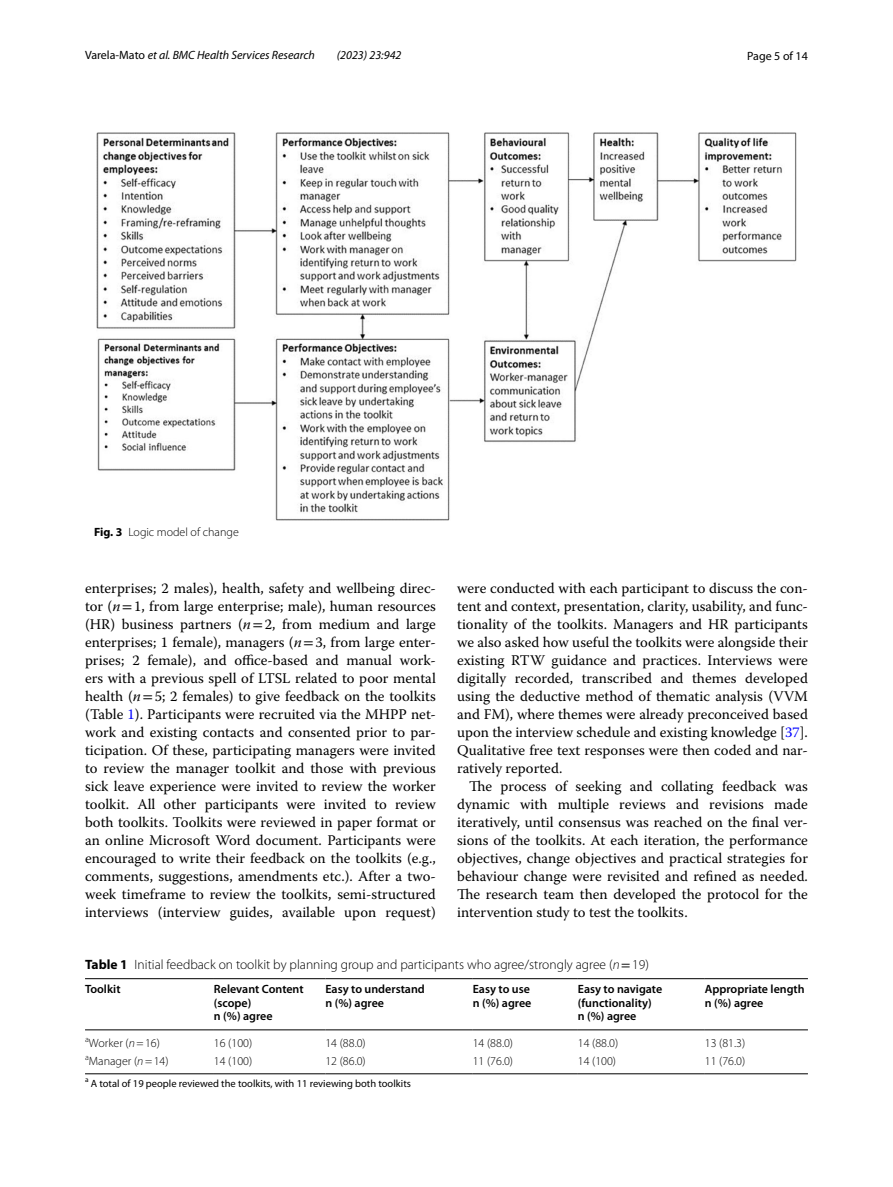
<style>
.page{position:relative;width:893px;height:1187px;background:#fff}
.page>*{position:absolute;margin:0;border:0;box-sizing:border-box;transform-origin:0 0}
.t1{font:14.7px/18px "Warnock Pro";color:#000;text-align:justify}
.t2{font:300 13.5px "Myriad Pro";color:#000}
.t3{font:600 12px/13.5px "Myriad Pro";color:#000}
.t4{font:300 12px "Myriad Pro";color:#000}
.t5{font:italic 12px "Myriad Pro";color:#000}
.t6{font:12px "Myriad Pro";color:#000}
.t7{font:10.5px "Myriad Pro";color:#000}
.s1{font-style:normal}
.s2{font-weight:700}
.s3{font-style:italic}
.s4{font-family:"STIX"}
.s5{color:#00f}
.s6{font-family:"STIX";font-weight:400}
</style>
<div class="page">
<img style="left:96px;top:133px;width:701px;height:387px">
<hr style="left:85px;top:978px;width:129px;height:1px;background:#000">
<hr style="left:85px;top:1029px;width:129px;height:1px;background:#000">
<hr style="left:214px;top:978px;width:111px;height:1px;background:#000">
<hr style="left:214px;top:1029px;width:111px;height:1px;background:#000">
<hr style="left:325px;top:978px;width:148px;height:1px;background:#000">
<hr style="left:325px;top:1029px;width:148px;height:1px;background:#000">
<hr style="left:473px;top:978px;width:105px;height:1px;background:#000">
<hr style="left:473px;top:1029px;width:105px;height:1px;background:#000">
<hr style="left:578px;top:978px;width:127px;height:1px;background:#000">
<hr style="left:578px;top:1029px;width:127px;height:1px;background:#000">
<hr style="left:705px;top:978px;width:103px;height:1px;background:#000">
<hr style="left:705px;top:1029px;width:103px;height:1px;background:#000">
<hr style="left:85px;top:1073px;width:129px;height:1px;background:#000">
<hr style="left:214px;top:1073px;width:111px;height:1px;background:#000">
<hr style="left:325px;top:1073px;width:148px;height:1px;background:#000">
<hr style="left:473px;top:1073px;width:105px;height:1px;background:#000">
<hr style="left:578px;top:1073px;width:127px;height:1px;background:#000">
<hr style="left:705px;top:1073px;width:103px;height:1px;background:#000">
<p class="t5" style="left:85px;top:48px;width:231px"><span class="s1">Varela‑Mato</span> et al. BMC Health Services Research</p>
<p class="t5" style="left:337px;top:48px;width:66px">(2023) 23:942</p>
<p class="t6" style="left:747px;top:48px;width:62px">Page 5 of 14</p>
<p class="t4" style="left:94px;top:525px;width:146px"><span class="s2">Fig. 3</span> Logic model of change</p>
<p class="t1" style="left:85px;top:578px;width:352px">enterprises; 2 males), health, safety and wellbeing direc&shy;tor (<span class="s3">n</span><span class="s4">=</span>1, from large enterprise; male), human resources (HR) business partners (<span class="s3">n</span><span class="s4">=</span>2, from medium and large enterprises; 1 female), managers (<span class="s3">n</span><span class="s4">=</span>3, from large enter&shy;prises; 2 female), and office-based and manual work&shy;ers with a previous spell of LTSL related to poor mental health (<span class="s3">n</span><span class="s4">=</span>5; 2 females) to give feedback on the toolkits (Table <span class="s5">1</span>). Participants were recruited via the MHPP net&shy;work and existing contacts and consented prior to par&shy;ticipation. Of these, participating managers were invited to review the manager toolkit and those with previous sick leave experience were invited to review the worker toolkit. All other participants were invited to review both toolkits. Toolkits were reviewed in paper format or an online Microsoft Word document. Participants were encouraged to write their feedback on the toolkits (e.g., comments, suggestions, amendments etc.). After a two&shy;week timeframe to review the toolkits, semi-structured interviews (interview guides, available upon request)</p>
<p class="t1" style="left:457px;top:578px;width:352px">were conducted with each participant to discuss the con&shy;tent and context, presentation, clarity, usability, and func&shy;tionality of the toolkits. Managers and HR participants we also asked how useful the toolkits were alongside their existing RTW guidance and practices. Interviews were digitally recorded, transcribed and themes developed using the deductive method of thematic analysis (VVM and FM), where themes were already preconceived based upon the interview schedule and existing knowledge [<span class="s5">37</span>].<br>Qualitative free text responses were then coded and nar&shy;ratively reported.</p>
<p class="t1" style="left:457px;top:776px;width:352px;text-indent:12px">The process of seeking and collating feedback was dynamic with multiple reviews and revisions made iteratively, until consensus was reached on the final ver&shy;sions of the toolkits. At each iteration, the performance objectives, change objectives and practical strategies for behaviour change were revisited and refined as needed.<br>The research team then developed the protocol for the intervention study to test the toolkits.</p>
<p class="t2" style="left:85px;top:956px;width:565px"><span class="s2">Table 1</span> Initial feedback on toolkit by planning group and participants who agree/strongly agree (<span class="s3">n</span><span class="s6">=</span>19)</p>
<p class="t3" style="left:85px;top:981px;width:37px">Toolkit</p>
<p class="t3" style="left:214px;top:981px;width:91px">Relevant Content (scope)<br>n (%) agree</p>
<p class="t3" style="left:325px;top:981px;width:101px">Easy to understand n (%) agree</p>
<p class="t3" style="left:473px;top:981px;width:60px">Easy to use n (%) agree</p>
<p class="t3" style="left:578px;top:981px;width:86px">Easy to navigate (functionality)<br>n (%) agree</p>
<p class="t3" style="left:705px;top:981px;width:101px">Appropriate length n (%) agree</p>
<p class="t4" style="left:85px;top:1036px;width:76px"><sup>a</sup>Worker (<span class="s3">n</span>=16)</p>
<p class="t4" style="left:214px;top:1036px;width:40px">16 (100)</p>
<p class="t4" style="left:325px;top:1036px;width:42px">14 (88.0)</p>
<p class="t4" style="left:473px;top:1036px;width:42px">14 (88.0)</p>
<p class="t4" style="left:578px;top:1036px;width:42px">14 (88.0)</p>
<p class="t4" style="left:705px;top:1036px;width:42px">13 (81.3)</p>
<p class="t4" style="left:85px;top:1054px;width:85px"><sup>a</sup>Manager (<span class="s3">n</span>=14)</p>
<p class="t4" style="left:214px;top:1054px;width:40px">14 (100)</p>
<p class="t4" style="left:325px;top:1054px;width:42px">12 (86.0)</p>
<p class="t4" style="left:473px;top:1054px;width:42px">11 (76.0)</p>
<p class="t4" style="left:578px;top:1054px;width:40px">14 (100)</p>
<p class="t4" style="left:705px;top:1054px;width:42px">11 (76.0)</p>
<p class="t7" style="left:85px;top:1076px;width:327px"><sup>a</sup> A total of 19 people reviewed the toolkits, with 11 reviewing both toolkits</p>
</div>
